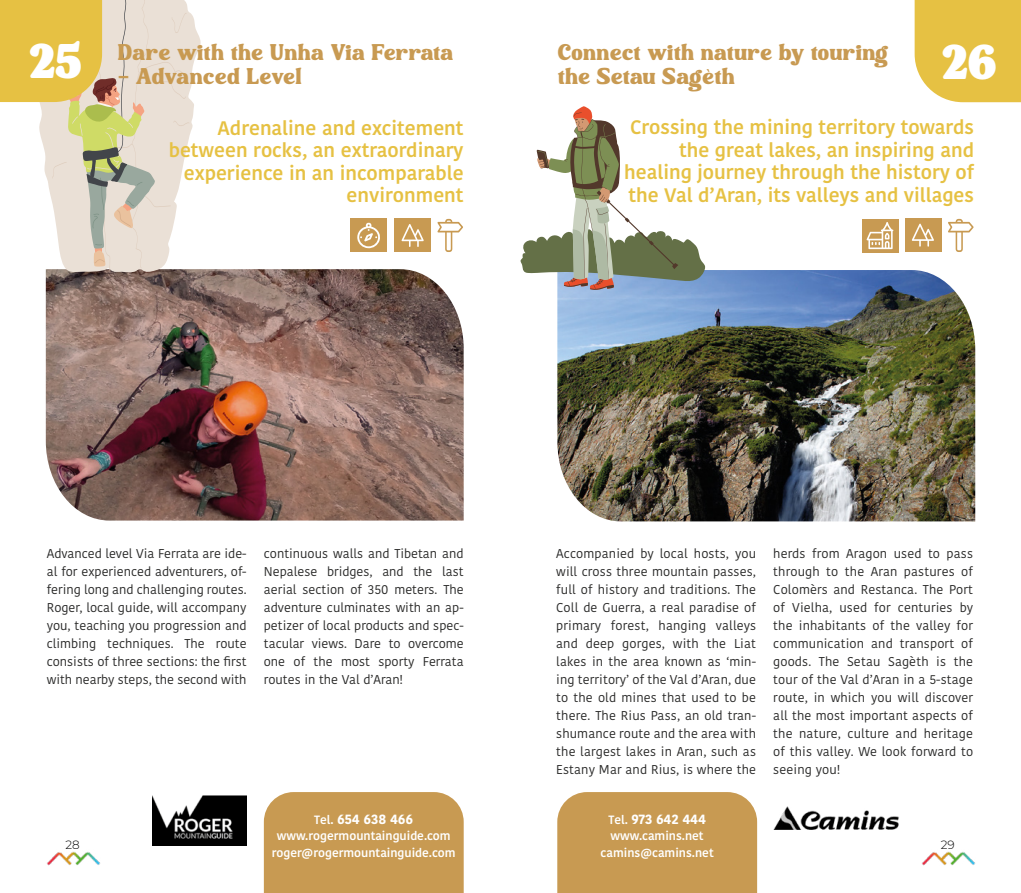
<style>
.page{position:relative;width:1021px;height:893px;background:#fff}
.page>*{position:absolute;margin:0;border:0;box-sizing:border-box;transform-origin:0 0}
.t1{font:48.6px "MADE Mountain";color:#fff}
.t2{font:24px/24px "Mahoda Display";letter-spacing:.01em;color:#c89a52}
.t3{font:600 19.5px/22.5px "Kohinoor Bangla";color:#e6c143;text-align:right}
.t4{font:700 13.5px "Kohinoor Bangla";color:#fff}
.t5{font:12.75px/18px "Kohinoor Bangla";color:#282827;text-align:justify}
.t6{font:600 12px/16.2px "Kohinoor Bangla";color:#fff;text-align:center}
.t7{font:300 12px "Montserrat";color:#000}
.s1{font-weight:600;font-size:12px}
</style>
<div class="page">
<img style="left:46px;top:269px;width:417px;height:252px">
<svg style="left:437px;top:219px;width:26px;height:33px"></svg>
<svg style="left:948px;top:219px;width:25px;height:33px"></svg>
<svg style="left:45px;top:12px;width:156px;height:261px"></svg>
<div style="left:914px;top:0;width:106px;height:102px;background:#e6c143"></div>
<img style="left:557px;top:270px;width:418px;height:251px">
<div style="left:905px;top:219px;width:36px;height:33px;background:#c89a52"></div>
<div style="left:557px;top:792px;width:200px;height:101px;background:#c89a52"></div>
<img style="left:922px;top:851px;width:53px;height:14px">
<svg style="left:0;top:0;width:189px;height:270px"></svg>
<div style="left:264px;top:792px;width:199px;height:101px;background:#c89a52"></div>
<img style="left:47px;top:851px;width:53px;height:14px">
<img style="left:153px;top:795px;width:93px;height:50px">
<img style="left:773px;top:807px;width:126px;height:23px">
<div style="left:394px;top:219px;width:37px;height:33px;background:#c89a52"></div>
<svg style="left:401px;top:224px;width:23px;height:23px"></svg>
<div style="left:350px;top:219px;width:37px;height:33px;background:#c89a52"></div>
<svg style="left:357px;top:222px;width:23px;height:26px"></svg>
<div style="left:861px;top:219px;width:37px;height:33px;background:#c89a52"></div>
<svg style="left:912px;top:224px;width:22px;height:23px"></svg>
<svg style="left:866px;top:222px;width:27px;height:27px"></svg>
<svg style="left:520px;top:106px;width:187px;height:184px"></svg>
<h1 class="t1" style="left:28px;top:28px;width:56px">25</h1>
<h2 class="t2" style="left:118px;top:40px;width:337px">Dare with the Unha Via Ferrata</h2>
<h2 class="t2" style="left:118px;top:64px;width:185px">- Advanced Level</h2>
<h3 class="t3" style="left:169px;top:116px;width:296px">Adrenaline and excitement between rocks, an extraordinary experience in an incomparable environment</h3>
<h2 class="t2" style="left:558px;top:40px;width:332px">Connect with nature by touring the Setau Sagèth</h2>
<h1 class="t1" style="left:940px;top:29px;width:58px">26</h1>
<h3 class="t3" style="left:624px;top:116px;width:351px">Crossing the mining territory towards the great lakes, an inspiring and healing journey through the history of the Val d’Aran, its valleys and villages</h3>
<p class="t5" style="left:47px;top:544px;width:201px">Advanced level Via Ferrata are ide&shy;al for experienced adventurers, of&shy;fering long and challenging routes.<br>Roger, local guide, will accompany you, teaching you progression and climbing techniques. The route consists of three sections: the first with nearby steps, the second with</p>
<p class="t5" style="left:264px;top:544px;width:201px">continuous walls and Tibetan and Nepalese bridges, and the last aerial section of 350 meters. The adventure culminates with an ap&shy;petizer of local products and spec&shy;tacular views. Dare to overcome one of the most sporty Ferrata routes in the Val d’Aran!</p>
<p class="t7" style="left:65px;top:836px;width:16px">28</p>
<p class="t4" style="left:314px;top:808px;width:101px"><span class="s1">Tel.</span> 654 638 466</p>
<p class="t6" style="left:272px;top:828px;width:185px">www.rogermountainguide.com roger@rogermountainguide.com</p>
<p class="t5" style="left:556px;top:544px;width:201px">Accompanied by local hosts, you will cross three mountain passes, full of history and traditions. The Coll de Guerra, a real paradise of primary forest, hanging valleys and deep gorges, with the Liat lakes in the area known as ‘min&shy;ing territory’ of the Val d’Aran, due to the old mines that used to be there. The Rius Pass, an old tran&shy;shumance route and the area with the largest lakes in Aran, such as Estany Mar and Rius, is where the</p>
<p class="t5" style="left:773px;top:544px;width:201px">herds from Aragon used to pass through to the Aran pastures of Colomèrs and Restanca. The Port of Vielha, used for centuries by the inhabitants of the valley for communication and transport of goods. The Setau Sagèth is the tour of the Val d’Aran in a 5-stage route, in which you will discover all the most important aspects of the nature, culture and heritage of this valley. We look forward to seeing you!</p>
<p class="t4" style="left:608px;top:808px;width:99px"><span class="s1">Tel.</span> 973 642 444</p>
<p class="t6" style="left:600px;top:828px;width:115px">www.camins.net camins@camins.net</p>
<p class="t7" style="left:940px;top:836px;width:15px">29</p>
</div>
